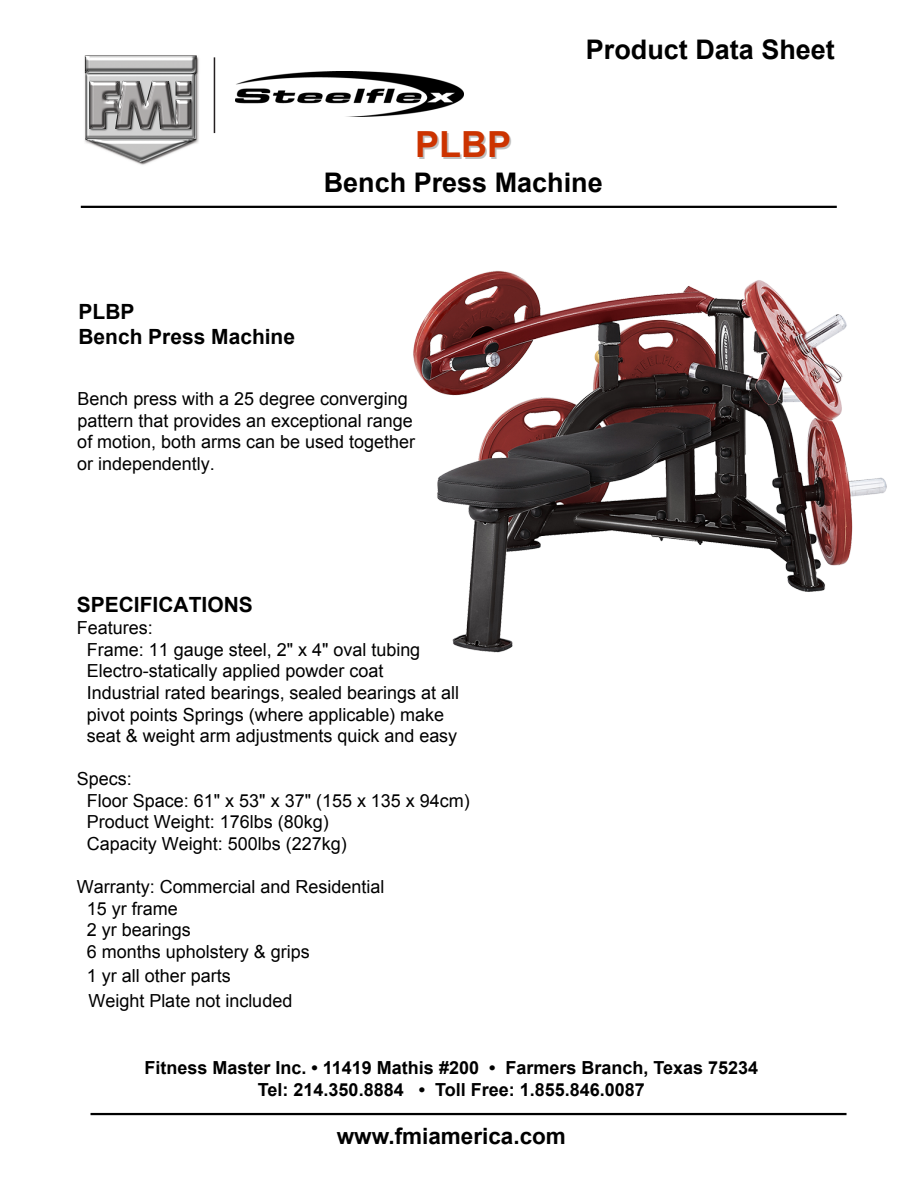
<style>
.page{position:relative;width:918px;height:1188px;background:#fff}
.page>*{position:absolute;margin:0;border:0;box-sizing:border-box;transform-origin:0 0}
.t1{font:700 36px "Arial";color:#c30}
.t2{font:700 27px "Arial";color:#000}
.t3{font:700 22.5px "Arial";color:#000}
.t4{font:700 21px/25px "Arial";color:#000}
.t5{font:18px/21.6px "Arial";color:#000}
.t6{font:700 18px/21.6px "Arial";color:#000;text-align:center}
</style>
<div class="page">
<hr style="left:81px;top:206px;width:756px;height:2px;background:#000">
<img style="left:235px;top:71px;width:228px;height:45px">
<img style="left:84px;top:55px;width:115px;height:110px">
<hr style="left:214px;top:57px;width:1px;height:76px;background:#231f20">
<hr style="left:91px;top:1113px;width:756px;height:2px;background:#000">
<img style="left:413px;top:270px;width:474px;height:383px">
<h2 class="t2" style="left:586px;top:31px;width:250px">Product Data Sheet</h2>
<h1 class="t1" style="left:415px;top:121px;width:98px">PLBP</h1>
<h2 class="t2" style="left:324px;top:164px;width:280px">Bench Press Machine</h2>
<p class="t4" style="left:78px;top:300px;width:218px">PLBP<br>Bench Press Machine</p>
<p class="t5" style="left:77px;top:388px;width:339px">Bench press with a 25 degree converging pattern that provides an exceptional range of motion, both arms can be used together or independently.</p>
<p class="t4" style="left:77px;top:593px;width:178px">SPECIFICATIONS</p>
<p class="t5" style="left:87px;top:617px;width:374px;text-indent:-10px">Features:<br>Frame: 11 gauge steel, 2" x 4" oval tubing Electro-statically applied powder coat Industrial rated bearings, sealed bearings at all pivot points Springs (where applicable) make seat &amp; weight arm adjustments quick and easy</p>
<p class="t5" style="left:87px;top:768px;width:384px;text-indent:-10px">Specs:<br>Floor Space: 61" x 53" x 37" (155 x 135 x 94cm)<br>Product Weight: 176lbs (80kg)<br>Capacity Weight: 500lbs (227kg)</p>
<p class="t5" style="left:87px;top:876px;width:299px;text-indent:-10px">Warranty: Commercial and Residential<br>15 yr frame<br>2 yr bearings<br>6 months upholstery &amp; grips</p>
<p class="t5" style="left:87px;top:963px;width:207px;line-height:25px">1 yr all other parts<br>Weight Plate not included</p>
<p class="t6" style="left:145px;top:1058px;width:615px">Fitness Master Inc. • 11419 Mathis #200 • Farmers Branch, Texas 75234<br>Tel: 214.350.8884 • Toll Free: 1.855.846.0087</p>
<p class="t3" style="left:337px;top:1122px;width:231px">www.fmiamerica.com</p>
</div>
